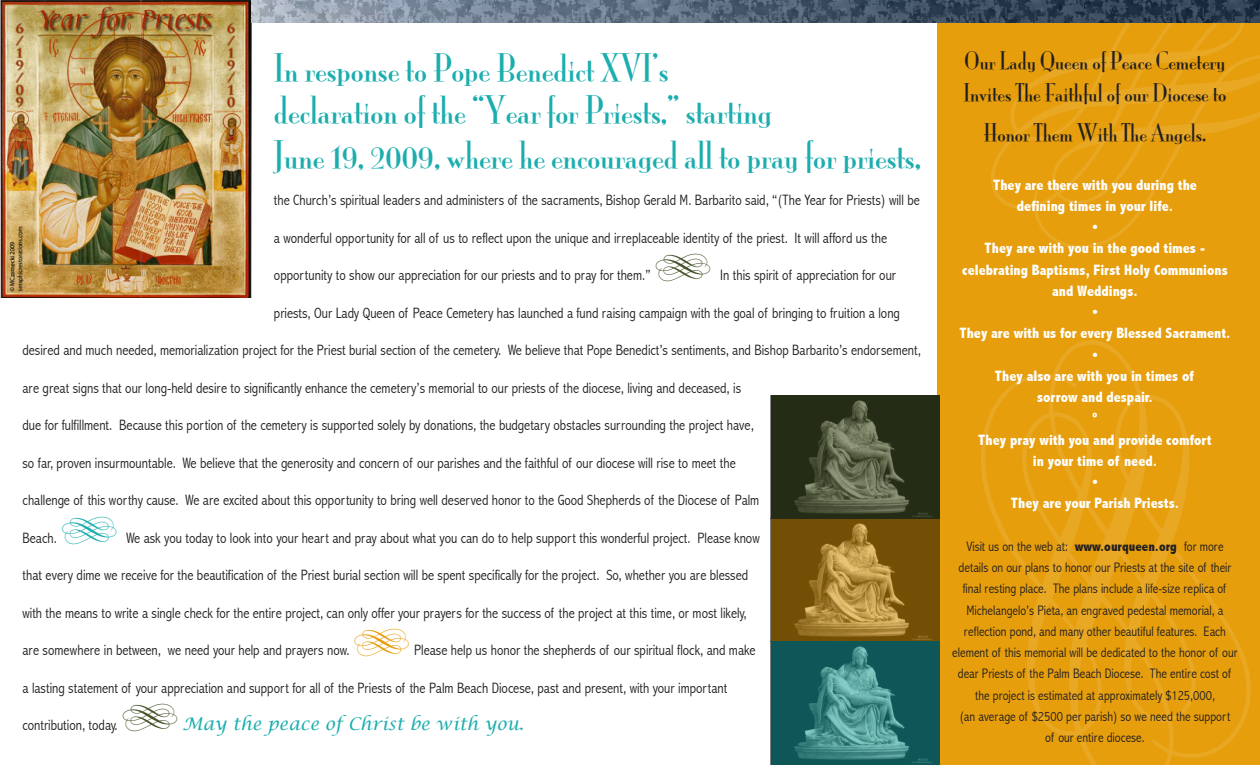
<style>
.page{position:relative;width:1260px;height:765px;background:#fff}
.page>*{position:absolute;margin:0;border:0;box-sizing:border-box;transform-origin:0 0}
.t1{font:37.5px "Type Embellishments One Let Plain";color:#435227}
.t2{font:37.5px "Type Embellishments One Let Plain";color:#1cadae}
.t3{font:37.5px "Type Embellishments One Let Plain";color:#e69e0c}
.t4{font:35px/42px "Mona Lisa Solid ITCTT";color:#1cadae}
.t5{font:22.5px/32.5px "Mona Lisa Solid ITCTT";color:#231f20}
.t6{font:italic 17.5px "Lucida Calligraphy";color:#1cadae}
.t7{font:300 condensed 15px "Abadi";color:#231f20}
.t8{font:800 condensed 15px/21.2px "Abadi";color:#fff;text-align:center}
.t9{font:300 condensed 13.75px/21.2px "Abadi";color:#231f20;text-align:center}
.s1{font-family:"Type Embellishments One Let Plain";font-style:normal;font-size:37.5px;color:#435227}
.s2{font-weight:800}
</style>
<div class="page">
<div style="left:938px;top:0;width:322px;height:765px;background:#e69e0c"></div>
<img style="left:0;top:1px;width:251px;height:297px">
<img style="left:771px;top:518px;width:168px;height:124px">
<img style="left:251px;top:1px;width:699px;height:21px">
<svg style="left:771px;top:642px;width:168px;height:123px;background:#266e6e"></svg>
<svg style="left:771px;top:395px;width:168px;height:123px;background:#3b422a"></svg>
<svg style="left:950px;top:0;width:310px;height:23px;background:#2d3e50"></svg>
<p class="t4" style="left:274px;top:45px;width:500px">In response to Pope Benedict XVI’s declaration of the “Year for Priests,” starting</p>
<p class="t4" style="left:274px;top:132px;width:649px">June 19, 2009, where he encouraged all to pray for priests,</p>
<p class="t7" style="left:274px;top:192px;width:647px">the Church’s spiritual leaders and administers of the sacraments, Bishop Gerald M. Barbarito said, “(The Year for Priests) will be</p>
<p class="t7" style="left:274px;top:229px;width:615px">a wonderful opportunity for all of us to reflect upon the unique and irreplaceable identity of the priest. It will afford us the</p>
<p class="t7" style="left:274px;top:267px;width:378px">opportunity to show our appreciation for our priests and to pray for them.”</p>
<p class="t1" style="left:654px;top:253px;width:59px">5</p>
<p class="t7" style="left:720px;top:267px;width:177px">In this spirit of appreciation for our</p>
<p class="t7" style="left:274px;top:304px;width:628px">priests, Our Lady Queen of Peace Cemetery has launched a fund raising campaign with the goal of bringing to fruition a long</p>
<p class="t7" style="left:22px;top:342px;width:900px">desired and much needed, memorialization project for the Priest burial section of the cemetery. We believe that Pope Benedict’s sentiments, and Bishop Barbarito’s endorsement,</p>
<p class="t7" style="left:22px;top:379px;width:720px">are great signs that our long-held desire to significantly enhance the cemetery’s memorial to our priests of the diocese, living and deceased, is</p>
<p class="t7" style="left:22px;top:417px;width:733px">due for fulfillment. Because this portion of the cemetery is supported solely by donations, the budgetary obstacles surrounding the project have,</p>
<p class="t7" style="left:22px;top:454px;width:715px">so far, proven insurmountable. We believe that the generosity and concern of our parishes and the faithful of our diocese will rise to meet the</p>
<p class="t7" style="left:22px;top:492px;width:738px">challenge of this worthy cause. We are excited about this opportunity to bring well deserved honor to the Good Shepherds of the Diocese of Palm</p>
<p class="t7" style="left:22px;top:529px;width:36px">Beach.</p>
<p class="t2" style="left:60px;top:515px;width:59px">5</p>
<p class="t7" style="left:126px;top:529px;width:635px">We ask you today to look into your heart and pray about what you can do to help support this wonderful project. Please know</p>
<p class="t7" style="left:22px;top:567px;width:727px">that every dime we receive for the beautification of the Priest burial section will be spent specifically for the project. So, whether you are blessed</p>
<p class="t7" style="left:22px;top:604px;width:725px">with the means to write a single check for the entire project, can only offer your prayers for the success of the project at this time, or most likely,</p>
<p class="t7" style="left:22px;top:642px;width:329px">are somewhere in between, we need your help and prayers now.</p>
<p class="t3" style="left:353px;top:628px;width:59px">5</p>
<p class="t7" style="left:414px;top:642px;width:343px">Please help us honor the shepherds of our spiritual flock, and make</p>
<p class="t7" style="left:22px;top:679px;width:706px">a lasting statement of your appreciation and support for all of the Priests of the Palm Beach Diocese, past and present, with your important</p>
<p class="t7" style="left:22px;top:717px;width:97px">contribution, today.</p>
<p class="t6" style="left:121px;top:714px;width:404px"><span class="s1">5</span> May the peace of Christ be with you.</p>
<p class="t5" style="left:963px;top:43px;width:265px">Our Lady Queen of Peace Cemetery<br>Invites The Faithful of our Diocese to</p>
<p class="t5" style="left:984px;top:115px;width:224px">Honor Them With The Angels.</p>
<p class="t8" style="left:993px;top:174px;width:205px">They are there with you during the defining times in your life.</p>
<p class="t8" style="left:1092px;top:217px;width:7px">•</p>
<p class="t8" style="left:962px;top:238px;width:267px">They are with you in the good times - celebrating Baptisms, First Holy Communions and Weddings.</p>
<p class="t8" style="left:1092px;top:302px;width:7px">•</p>
<p class="t8" style="left:959px;top:323px;width:273px">They are with us for every Blessed Sacrament.</p>
<p class="t8" style="left:1092px;top:344px;width:7px">•</p>
<p class="t8" style="left:995px;top:365px;width:201px">They also are with you in times of</p>
<p class="t8" style="left:1037px;top:387px;width:118px">sorrow and despair.</p>
<p class="t8" style="left:1093px;top:408px;width:6px">º</p>
<p class="t8" style="left:978px;top:429px;width:235px">They pray with you and provide comfort in your time of need.</p>
<p class="t8" style="left:1092px;top:472px;width:7px">•</p>
<p class="t8" style="left:1011px;top:493px;width:170px">They are your Parish Priests.</p>
<p class="t9" style="left:952px;top:536px;width:287px">Visit us on the web at: <span class="s2">www.ourqueen.org</span> for more details on our plans to honor our Priests at the site of their final resting place. The plans include a life-size replica of Michelangelo’s Pieta, an engraved pedestal memorial, a reflection pond, and many other beautiful features. Each element of this memorial will be dedicated to the honor of our dear Priests of the Palm Beach Diocese. The entire cost of the project is estimated at approximately $125,000,<br>(an average of $2500 per parish) so we need the support<br>of our entire diocese.</p>
</div>
